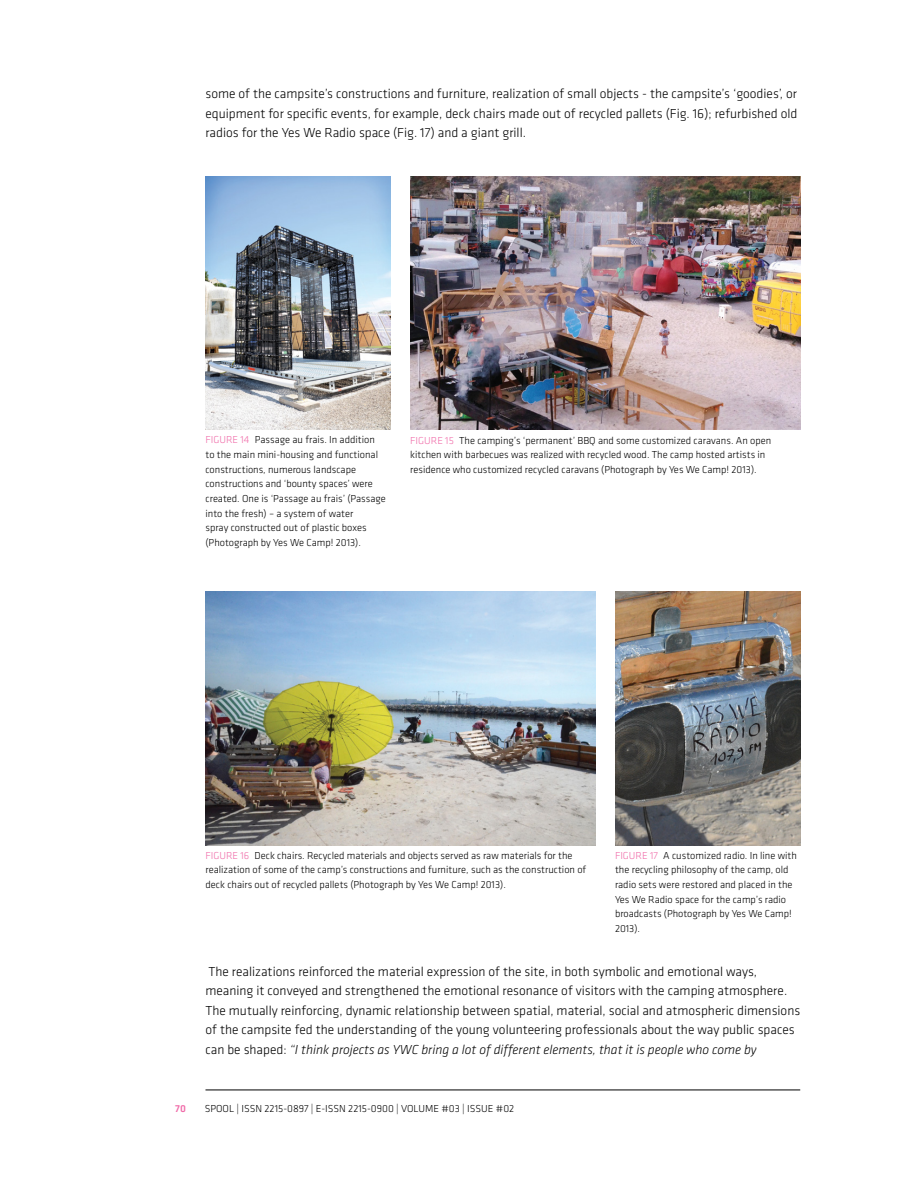
<style>
.page{position:relative;width:918px;height:1188px;background:#fff}
.page>*{position:absolute;margin:0;border:0;box-sizing:border-box;transform-origin:0 0}
.t1{font:300 13.5px/19.5px "Klavika";color:#000;text-align:justify}
.t2{font:300 10.5px/14.7px "Klavika";color:#000}
.t3{font:300 10.5px "Klavika";color:#f06ca9}
.t4{font:500 10.5px "Klavika";color:#f06ca9}
.s1{color:#f06ca9}
.s2{font-style:italic}
</style>
<div class="page">
<hr style="left:206px;top:1090px;width:594px;height:1px;background:#000">
<img style="left:206px;top:176px;width:185px;height:254px">
<img style="left:410px;top:176px;width:390px;height:254px">
<img style="left:206px;top:592px;width:390px;height:253px">
<img style="left:615px;top:592px;width:185px;height:253px">
<p class="t1" style="left:206px;top:84px;width:593px">some of the campsite’s constructions and furniture, realization of small objects - the campsite’s ‘goodies’, or equipment for specific events, for example, deck chairs made out of recycled pallets (Fig. 16); refurbished old radios for the Yes We Radio space (Fig. 17) and a giant grill.</p>
<p class="t2" style="left:206px;top:433px;width:182px;text-indent:35px"><span class="s1">14</span> Passage au frais. In addition to the main mini-housing and functional constructions, numerous landscape constructions and ‘bounty spaces’ were created. One is ‘Passage au frais’ (Passage into the fresh) – a system of water<br>spray constructed out of plastic boxes (Photograph by Yes We Camp! 2013).</p>
<p class="t3" style="left:410px;top:434px;width:12px">Figure</p>
<p class="t2" style="left:410px;top:433px;width:363px;text-indent:35px"><span class="s1">15</span> The camping’s ‘permanent’ BBQ and some customized caravans. An open kitchen with barbecues was realized with recycled wood. The camp hosted artists in residence who customized recycled caravans (Photograph by Yes We Camp! 2013).</p>
<p class="t3" style="left:206px;top:434px;width:12px">Figure</p>
<p class="t2" style="left:206px;top:848px;width:382px;text-indent:35px"><span class="s1">16</span> Deck chairs. Recycled materials and objects served as raw materials for the realization of some of the camp’s constructions and furniture, such as the construction of deck chairs out of recycled pallets (Photograph by Yes We Camp! 2013).</p>
<p class="t3" style="left:615px;top:850px;width:12px">Figure</p>
<p class="t2" style="left:615px;top:848px;width:183px;text-indent:35px"><span class="s1">17</span> A customized radio. In line with the recycling philosophy of the camp, old radio sets were restored and placed in the Yes We Radio space for the camp’s radio broadcasts (Photograph by Yes We Camp!<br>2013).</p>
<p class="t1" style="left:206px;top:962px;width:596px;text-align:left">The realizations reinforced the material expression of the site, in both symbolic and emotional ways, meaning it conveyed and strengthened the emotional resonance of visitors with the camping atmosphere.<br>The mutually reinforcing, dynamic relationship between spatial, material, social and atmospheric dimensions of the campsite fed the understanding of the young volunteering professionals about the way public spaces can be shaped: <span class="s2">“I think projects as YWC bring a lot of different elements, that it is people who come by</span></p>
<p class="t3" style="left:206px;top:850px;width:12px">Figure</p>
<p class="t4" style="left:175px;top:1103px;width:12px">70</p>
<p class="t2" style="left:205px;top:1102px;width:311px">SPOOL | ISSN 2215-0897 | E-ISSN 2215-0900 | VOLUME #03 | ISSUE #02</p>
</div>
